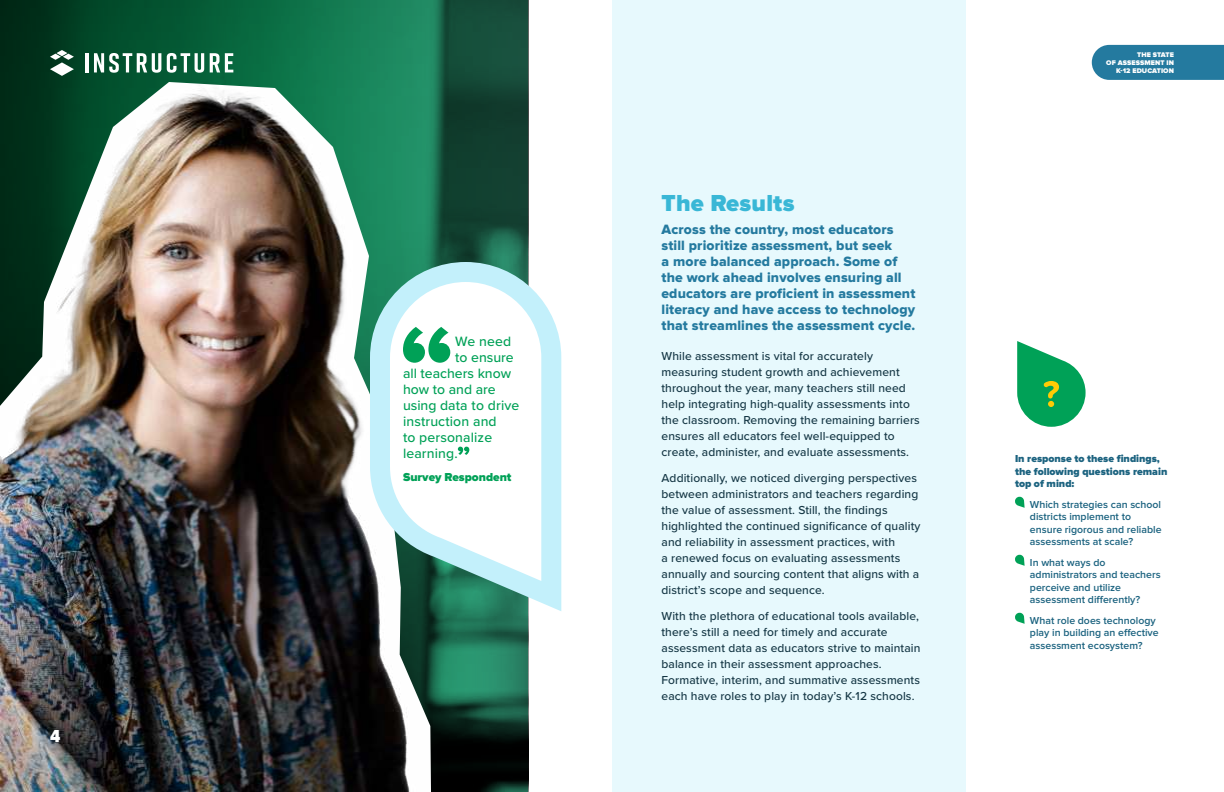
<style>
.page{position:relative;width:1224px;height:792px;background:#fff}
.page>*{position:absolute;margin:0;border:0;box-sizing:border-box;transform-origin:0 0}
.t1{font:900 24px "Proxima Nova";letter-spacing:.01em;color:#39b7d6}
.t2{font:900 18px "Proxima Nova Cond";color:#fff}
.t3{font:14px/16px "Proxima Nova Extrabld";letter-spacing:.01em;color:#247a9f}
.t4{font:500 14px "Proxima Nova";letter-spacing:.01em;color:#00a157}
.t5{font:500 12px/16px "Proxima Nova";letter-spacing:.01em;color:#143644}
.t6{font:900 12px "Proxima Nova";color:#00a157}
.t7{font:600 10.5px/12.5px "Proxima Nova";color:#1c6380}
.t8{font:900 10.5px/12.5px "Proxima Nova";color:#1c6380}
.t9{font:900 7px/8px "Proxima Nova";letter-spacing:.01em;color:#fff;text-align:right}
</style>
<div class="page">
<img style="left:0;top:0;width:528px;height:792px">
<div style="left:612px;top:0;width:353px;height:792px;background:#e7f9fd"></div>
<svg style="left:1017px;top:341px;width:69px;height:86px"></svg>
<img style="left:0;top:82px;width:431px;height:710px">
<svg style="left:50px;top:50px;width:24px;height:26px"></svg>
<hr style="left:85px;top:53px;width:3px;height:19px;background:#fff">
<svg style="left:167px;top:53px;width:37px;height:20px"></svg>
<svg style="left:94px;top:53px;width:67px;height:20px"></svg>
<svg style="left:210px;top:53px;width:23px;height:19px"></svg>
<svg style="left:1015px;top:496px;width:10px;height:12px"></svg>
<svg style="left:1015px;top:554px;width:10px;height:12px"></svg>
<svg style="left:1015px;top:612px;width:10px;height:12px"></svg>
<svg style="left:360px;top:252px;width:202px;height:374px"></svg>
<svg style="left:458px;top:447px;width:11px;height:8px"></svg>
<svg style="left:403px;top:327px;width:47px;height:36px"></svg>
<div style="left:1092px;top:45px;width:132px;height:35px;background:#247a9f"></div>
<h2 class="t2" style="left:50px;top:728px;width:12px">4</h2>
<p class="t4" style="left:455px;top:335px;width:57px">We need</p>
<p class="t4" style="left:455px;top:351px;width:60px">to ensure</p>
<p class="t4" style="left:403px;top:367px;width:110px">all teachers know</p>
<p class="t4" style="left:403px;top:383px;width:94px">how to and are</p>
<p class="t4" style="left:403px;top:399px;width:118px">using data to drive</p>
<p class="t4" style="left:403px;top:415px;width:95px">instruction and</p>
<p class="t4" style="left:403px;top:431px;width:91px">to personalize</p>
<p class="t4" style="left:403px;top:447px;width:56px">learning.</p>
<p class="t6" style="left:403px;top:472px;width:110px">Survey Respondent</p>
<h1 class="t1" style="left:662px;top:193px;width:134px">The Results</h1>
<p class="t3" style="left:662px;top:222px;width:255px">Across the country, most educators still prioritize assessment, but seek<br>a more balanced approach. Some of the work ahead involves ensuring all educators are proficient in assessment literacy and have access to technology that streamlines the assessment cycle.</p>
<p class="t5" style="left:662px;top:349px;width:260px">While assessment is vital for accurately measuring student growth and achievement throughout the year, many teachers still need help integrating high-quality assessments into the classroom. Removing the remaining barriers ensures all educators feel well-equipped to create, administer, and evaluate assessments.</p>
<p class="t5" style="left:662px;top:471px;width:260px">Additionally, we noticed diverging perspectives between administrators and teachers regarding the value of assessment. Still, the findings highlighted the continued significance of quality and reliability in assessment practices, with<br>a renewed focus on evaluating assessments annually and sourcing content that aligns with a district’s scope and sequence.</p>
<p class="t5" style="left:662px;top:609px;width:261px">With the plethora of educational tools available, there’s still a need for timely and accurate assessment data as educators strive to maintain balance in their assessment approaches.<br>Formative, interim, and summative assessments each have roles to play in today’s K-12 schools.</p>
<p class="t9" style="left:1106px;top:51px;width:69px">THE STATE<br>OF ASSESSMENT IN<br>K-12 EDUCATION</p>
<p class="t8" style="left:1015px;top:453px;width:154px">In response to these findings, the following questions remain top of mind:</p>
<p class="t7" style="left:1030px;top:499px;width:133px">Which strategies can school districts implement to ensure rigorous and reliable assessments at scale?</p>
<p class="t7" style="left:1030px;top:557px;width:132px">In what ways do administrators and teachers perceive and utilize assessment differently?</p>
<p class="t7" style="left:1030px;top:615px;width:130px">What role does technology play in building an effective assessment ecosystem?</p>
</div>
